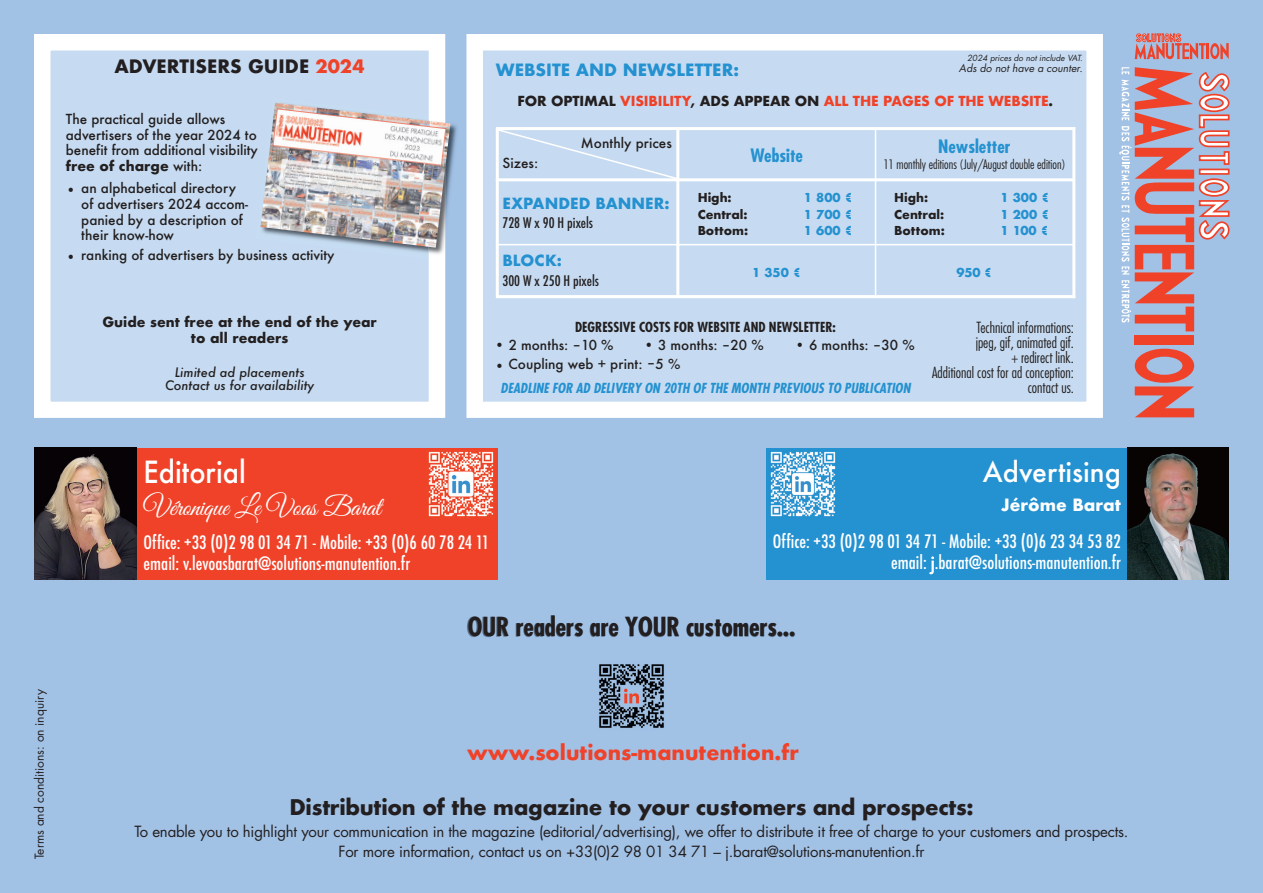
<style>
.page{position:relative;width:1263px;height:893px;background:#a1c1e5}
.page>*{position:absolute;margin:0;border:0;box-sizing:border-box;transform-origin:0 0}
.t1{font:500 29.7px "Futura";color:#fff;scale:.91 1}
.t2{font:27px "Great Vibes";letter-spacing:-.015em;color:#fff}
.t3{font:500 27px "Futura";color:#fff}
.t4{font:700 condensed 25.5px "Futura";letter-spacing:-.005em;color:#231f20}
.t5{font:700 21px "Futura";letter-spacing:-.015em;color:#231f20}
.t6{font:700 20.25px "Futura";color:#ef4229}
.t7{font:500 condensed 18px/21px "Futura";color:#fff}
.t8{font:700 18px "Futura";color:#231f20}
.t9{font:700 condensed 18px "Futura";color:#2491d0}
.t10{font:700 16.5px "Futura";color:#2491d0}
.t11{font:700 16.5px "Futura";color:#fff}
.t12{font:15px/19.5px "Futura";letter-spacing:-.015em;color:#231f20;text-align:center}
.t13{font:300 condensed 15px/15px "Futura";color:#231f20;text-align:right}
.t14{font:700 15px "Futura";color:#2491d0}
.t15{font:500 condensed 14.25px "Futura";color:#231f20}
.t16{font:500 13.5px/15.8px "Futura";color:#231f20}
.t17{font:italic 700 condensed 13.5px "Futura";color:#2491d0}
.t18{font:700 13.5px "Futura";letter-spacing:-.01em;color:#ef4229}
.t19{font:700 13.5px/15.8px "Futura";color:#231f20;text-align:center}
.t20{font:700 condensed 13.5px "Futura";color:#231f20}
.t21{font:300 condensed 12.75px "Futura";color:#231f20}
.t22{font:italic 500 12.75px/13.5px "Futura";color:#231f20;text-align:center}
.t23{font:700 12px "Futura";color:#231f20}
.t24{font:700 12px "Futura";color:#2491d0}
.t25{font:12px "Futura";color:#231f20}
.t26{font:italic 10.5px "Futura";color:#231f20}
.t27{font:italic 8.25px "Futura";color:#231f20}
.s1{color:#ef4229}
.s2{font-weight:700}
.s3{color:#231f20}
.s4{font-family:"Avenir";font-weight:400;font-stretch:normal}
</style>
<div class="page">
<div style="left:483px;top:51px;width:603px;height:350px;background:#c6dbf1"></div>
<div style="left:466px;top:34px;width:637px;height:384px;border:16px solid #fff"></div>
<div style="left:51px;top:51px;width:378px;height:350px;background:#c6dbf1"></div>
<div style="left:34px;top:34px;width:411px;height:384px;border:16px solid #fff"></div>
<div style="left:136px;top:448px;width:361px;height:132px;background:#ef4229"></div>
<img style="left:34px;top:448px;width:102px;height:132px">
<div style="left:766px;top:448px;width:362px;height:132px;background:#2491d0"></div>
<hr style="left:875px;top:128px;width:1px;height:168px;background:#fff">
<hr style="left:496px;top:244px;width:579px;height:1px;background:#fff">
<img style="left:467px;top:615px;width:328px;height:22px">
<hr style="left:676px;top:128px;width:3px;height:168px;background:#fff">
<hr style="left:1072px;top:127px;width:3px;height:171px;background:#fff">
<hr style="left:496px;top:129px;width:3px;height:167px;background:#fff">
<hr style="left:496px;top:127px;width:579px;height:3px;background:#fff">
<hr style="left:496px;top:295px;width:579px;height:3px;background:#fff">
<svg style="left:495px;top:128px;width:578px;height:53px"></svg>
<img style="left:445px;top:123px;width:12px;height:139px">
<img style="left:275px;top:98px;width:154px;height:162px">
<img style="left:429px;top:248px;width:16px;height:14px">
<img style="left:260px;top:103px;width:190px;height:145px">
<img style="left:1128px;top:448px;width:101px;height:132px">
<img style="left:428px;top:451px;width:66px;height:66px">
<img style="left:770px;top:451px;width:66px;height:66px">
<img style="left:599px;top:664px;width:65px;height:64px">
<div style="left:1135px;top:335px;width:59px;height:10px;background:#ef4229"></div>
<svg style="left:1135px;top:349px;width:59px;height:68px"></svg>
<svg style="left:1135px;top:33px;width:94px;height:26px"></svg>
<svg style="left:1119px;top:67px;width:111px;height:264px"></svg>
<h3 class="t8" style="left:114px;top:58px;width:252px">ADVERTISERS GUIDE <span class="s1">2024</span></h3>
<p class="t16" style="left:66px;top:112px;width:193px">The practical guide allows advertisers of the year 2024 to benefit from additional visibility <span class="s2">free of charge</span> with:</p>
<p class="t16" style="left:81px;top:182px;width:168px;text-indent:-15px">• an alphabetical directory of advertisers 2024 accom&shy;panied by a description of their know-how</p>
<p class="t16" style="left:66px;top:249px;width:270px">• ranking of advertisers by business activity</p>
<p class="t19" style="left:102px;top:315px;width:276px">Guide sent free at the end of the year to all readers</p>
<p class="t22" style="left:165px;top:366px;width:151px">Limited ad placements<br>Contact us for availability</p>
<p class="t10" style="left:496px;top:62px;width:245px">WEBSITE AND NEWSLETTER:</p>
<p class="t27" style="left:967px;top:54px;width:118px">2024 prices do not include VAT.</p>
<p class="t26" style="left:959px;top:63px;width:127px">Ads do not have a counter.</p>
<p class="t18" style="left:518px;top:95px;width:537px"><span class="s3">FOR OPTIMAL</span> VISIBILITY<span class="s3">, ADS APPEAR ON</span> ALL THE PAGES OF THE WEBSITE<span class="s3">.</span></p>
<p class="t16" style="left:502px;top:157px;width:37px">Sizes:</p>
<p class="t16" style="left:581px;top:136px;width:92px">Monthly prices</p>
<h3 class="t9" style="left:750px;top:147px;width:54px">Website</h3>
<h3 class="t9" style="left:938px;top:139px;width:74px">Newsletter</h3>
<p class="t21" style="left:883px;top:159px;width:184px">11 monthly editions (July/August double edition)</p>
<p class="t23" style="left:698px;top:192px;width:36px">High:</p>
<p class="t24" style="left:804px;top:192px;width:50px">1 800 €</p>
<p class="t23" style="left:698px;top:209px;width:52px">Central:</p>
<p class="t24" style="left:804px;top:209px;width:50px">1 700 €</p>
<p class="t23" style="left:698px;top:225px;width:52px">Bottom:</p>
<p class="t24" style="left:804px;top:225px;width:50px">1 600 €</p>
<p class="t23" style="left:894px;top:192px;width:36px">High:</p>
<p class="t24" style="left:1000px;top:192px;width:50px">1 300 €</p>
<p class="t23" style="left:894px;top:209px;width:52px">Central:</p>
<p class="t24" style="left:1000px;top:209px;width:50px">1 200 €</p>
<p class="t23" style="left:894px;top:225px;width:52px">Bottom:</p>
<p class="t24" style="left:1000px;top:225px;width:50px">1 100 €</p>
<p class="t24" style="left:957px;top:267px;width:37px">950 €</p>
<p class="t14" style="left:502px;top:197px;width:168px">EXPANDED BANNER:</p>
<p class="t15" style="left:502px;top:216px;width:92px">728 W x 90 H pixels</p>
<p class="t14" style="left:502px;top:254px;width:61px">BLOCK:</p>
<p class="t15" style="left:502px;top:274px;width:98px">300 W x 250 H pixels</p>
<p class="t20" style="left:575px;top:321px;width:262px">DEGRESSIVE COSTS FOR WEBSITE AND NEWSLETTER:</p>
<p class="t16" style="left:494px;top:338px;width:121px">• 2 months: –10 %</p>
<p class="t16" style="left:644px;top:338px;width:122px">• 3 months: –20 %</p>
<p class="t16" style="left:795px;top:338px;width:122px">• 6 months: –30 %</p>
<p class="t16" style="left:494px;top:357px;width:188px">• Coupling web + print: –5 %</p>
<p class="t17" style="left:501px;top:382px;width:413px">DEADLINE FOR AD DELIVERY ON 20TH OF THE MONTH PREVIOUS TO PUBLICATION</p>
<p class="t24" style="left:752px;top:267px;width:50px">1 350 €</p>
<p class="t13" style="left:932px;top:321px;width:143px">Technical informations:<br>jpeg, gif, animated gif.<br>+ redirect link.<br>Additional cost for ad conception: contact us.</p>
<p class="t25" style="left:34px;top:859px;width:171px;rotate:-90deg">Terms and conditions: on inquiry</p>
<h1 class="t1" style="left:144px;top:458px;width:114px">Editorial</h1>
<h2 class="t2" style="left:144px;top:492px;width:239px">Véronique Le Voas Barat</h2>
<h3 class="t7" style="left:144px;top:533px;width:347px">Office: +33 (0)2 98 01 34 71 - Mobile: +33 (0) 6 60 78 24 11 email: v.levoasbarat@solutions-manutention.fr</h3>
<h2 class="t3" style="left:983px;top:459px;width:140px">Advertising</h2>
<p class="t11" style="left:1001px;top:498px;width:121px">Jérôme Barat</p>
<h3 class="t7" style="left:773px;top:532px;width:349px;text-align:right">Office: +33 (0)2 98 01 34 71 - Mobile: +33 (0)6 23 34 53 82 email: <span class="s4">j</span>.barat@solutions-manutention.fr</h3>
<h3 class="t4" style="left:468px;top:615px;width:329px">OUR readers are YOUR customers...</h3>
<h3 class="t6" style="left:467px;top:743px;width:333px">www.solutions-manutention.fr</h3>
<h3 class="t5" style="left:289px;top:798px;width:686px">Distribution of the magazine to your customers and prospects:</h3>
<p class="t12" style="left:134px;top:823px;width:995px">To enable you to highlight your communication in the magazine (editorial/advertising), we offer to distribute it free of charge to your customers and prospects.<br>For more information, contact us on +33(0)2 98 01 34 71 – j.barat@solutions-manutention.fr</p>
</div>
